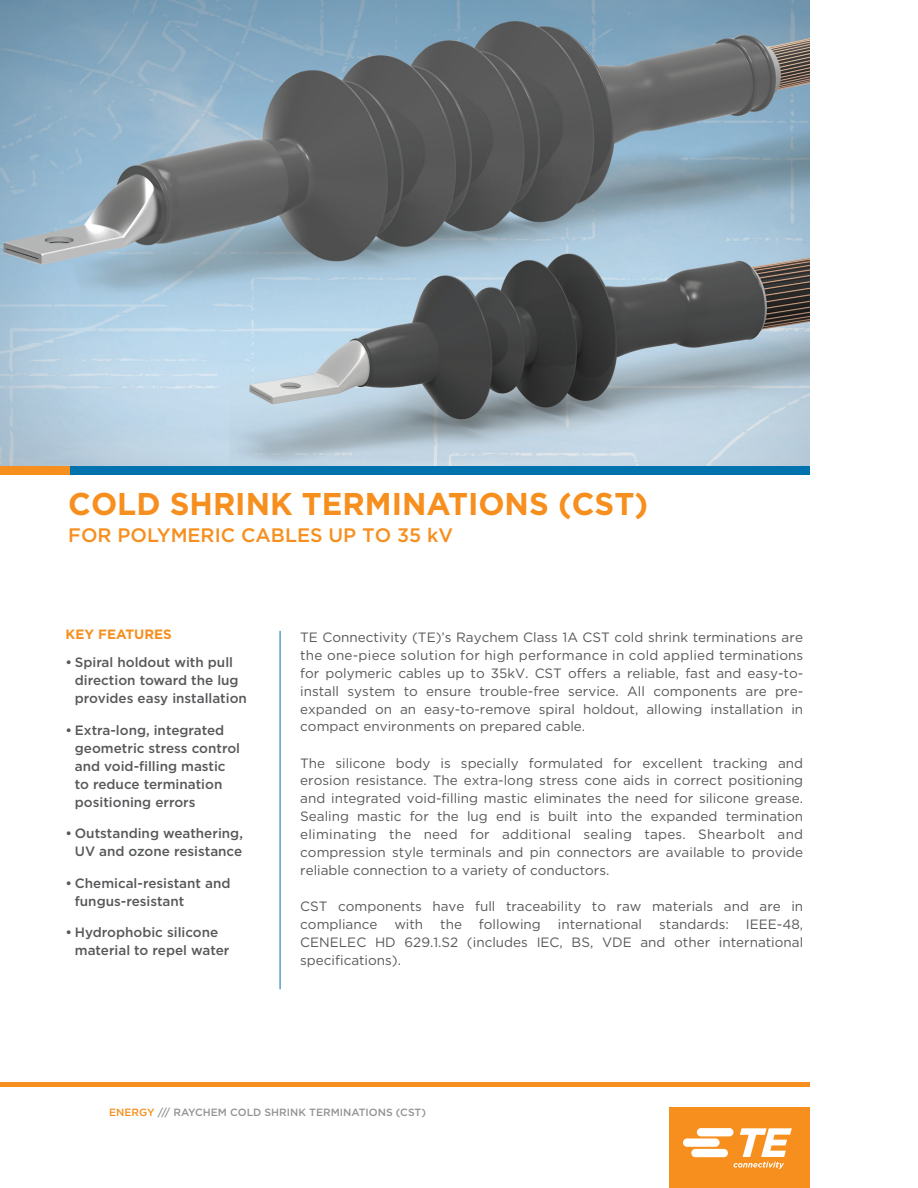
<style>
.page{position:relative;width:918px;height:1188px;background:#fff}
.page>*{position:absolute;margin:0;border:0;box-sizing:border-box;transform-origin:0 0}
.NAME_OF_PRODUCT__Fr{font:700 31.5px "Gotham";color:#f68f1e}
.NAME_OF_PRODUCT__Fr-2{font:500 19.5px "Gotham";color:#f68f1e}
.t1{font:13.5px/18px "Gotham";color:#57585a;text-align:justify}
.t2{font:500 13.5px/18px "Gotham";color:#57585a}
.KEY_FEATURE__TITLE{font:700 13.5px "Gotham";color:#f68f1e}
.B_Footer_Info{font:500 10.5px "Gotham";color:#919396}
.s1{color:#f68f1e}
</style>
<div class="page">
<img style="left:0;top:0;width:810px;height:467px">
<hr style="left:280px;top:631px;width:1px;height:358px;background:#0073ae">
<div style="left:0;top:467px;width:70px;height:8px;background:#f68f1e"></div>
<div style="left:70px;top:467px;width:740px;height:8px;background:#0073ae"></div>
<div style="left:669px;top:1107px;width:141px;height:79px;background:#f68f1e"></div>
<svg style="left:683px;top:1128px;width:109px;height:41px"></svg>
<hr style="left:669px;top:1185px;width:141px;height:3px;background:#f68f1e">
<hr style="left:0;top:1082px;width:810px;height:4px;background:#f68f1e">
<p class="NAME_OF_PRODUCT__Fr" style="left:68px;top:483px;width:581px">COLD SHRINK TERMINATIONS (CST)</p>
<p class="NAME_OF_PRODUCT__Fr-2" style="left:68px;top:522px;width:386px">FOR POLYMERIC CABLES UP TO 35 kV</p>
<p class="KEY_FEATURE__TITLE" style="left:66px;top:625px;width:108px">KEY FEATURES</p>
<p class="t2" style="left:75px;top:653px;width:174px;text-indent:-9px">• Spiral holdout with pull direction toward the lug provides easy installation</p>
<p class="t2" style="left:75px;top:721px;width:167px;text-indent:-9px">• Extra-long, integrated geometric stress control and void-filling mastic to reduce termination positioning errors</p>
<p class="t2" style="left:66px;top:824px;width:179px;text-align:right">• Outstanding weathering,<br>UV and ozone resistance</p>
<p class="t2" style="left:75px;top:874px;width:157px;text-indent:-9px">• Chemical-resistant and fungus-resistant</p>
<p class="t2" style="left:75px;top:923px;width:156px;text-indent:-9px">• Hydrophobic silicone material to repel water</p>
<p class="t1" style="left:300px;top:627px;width:505px">TE Connectivity (TE)’s Raychem Class 1A CST cold shrink terminations are the one-piece solution for high performance in cold applied terminations for polymeric cables up to 35kV. CST offers a reliable, fast and easy-to&shy;install system to ensure trouble-free service. All components are pre&shy;expanded on an easy-to-remove spiral holdout, allowing installation in compact environments on prepared cable.</p>
<p class="t1" style="left:300px;top:753px;width:505px">The silicone body is specially formulated for excellent tracking and erosion resistance. The extra-long stress cone aids in correct positioning and integrated void-filling mastic eliminates the need for silicone grease.<br>Sealing mastic for the lug end is built into the expanded termination eliminating the need for additional sealing tapes. Shearbolt and compression style terminals and pin connectors are available to provide reliable connection to a variety of conductors.</p>
<p class="t1" style="left:300px;top:897px;width:505px">CST components have full traceability to raw materials and are in compliance</p>
<p class="t1" style="left:394px;top:915px;width:30px">with</p>
<p class="t1" style="left:440px;top:915px;width:23px">the</p>
<p class="t1" style="left:479px;top:915px;width:63px">following</p>
<p class="t1" style="left:558px;top:915px;width:86px">international</p>
<p class="t1" style="left:659px;top:915px;width:71px">standards:</p>
<p class="t1" style="left:300px;top:915px;width:505px;text-indent:446px">IEEE-48, CENELEC HD 629.1.S2 (includes IEC, BS, VDE and other international specifications).</p>
<p class="B_Footer_Info" style="left:109px;top:1105px;width:318px"><span class="s1">ENERGY</span> /// RAYCHEM COLD SHRINK TERMINATIONS (CST)</p>
</div>
